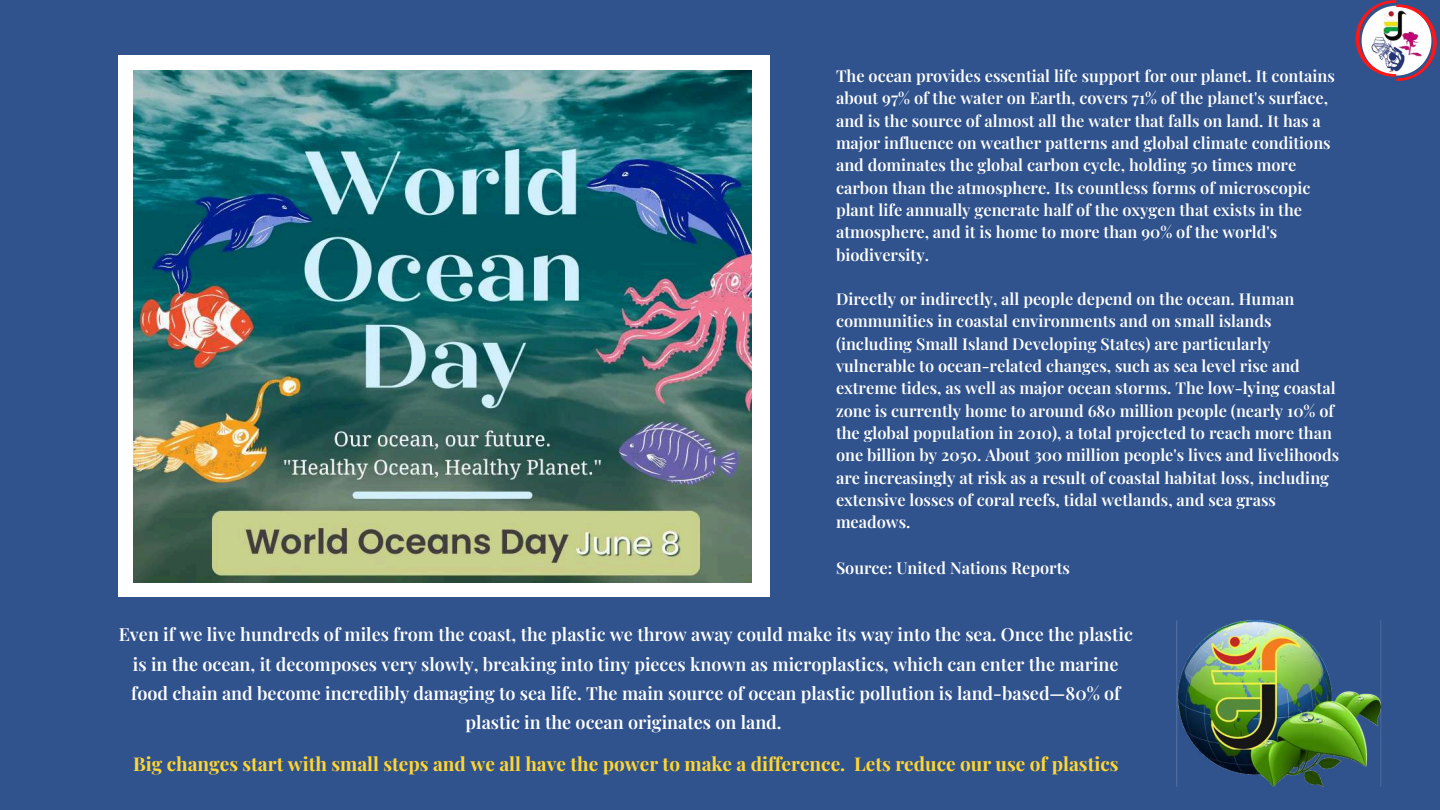
<style>
.page{position:relative;width:1440px;height:810px;background:#30538e}
.page>*{position:absolute;margin:0;border:0;box-sizing:border-box;transform-origin:0 0}
.t1{font:700 19px "Playfair Display";color:#ffd631}
.t2{font:600 18px/29.2px "Playfair Display";color:#fff;text-align:center}
.t3{font:600 16.3px/22.3px "Playfair Display";color:#fff}
</style>
<div class="page">
<div style="left:118px;top:56px;width:652px;height:541px;background:#fff"></div>
<img style="left:134px;top:70px;width:618px;height:513px">
<img style="left:1176px;top:620px;width:206px;height:168px">
<svg style="left:1356px;top:0;width:81px;height:81px"></svg>
<img style="left:1371px;top:8px;width:51px;height:65px">
<p class="t3" style="left:836px;top:64px;width:500px">The ocean provides essential life support for our planet. It contains about 97% of the water on Earth, covers 71% of the planet's surface, and is the source of almost all the water that falls on land. It has a major influence on weather patterns and global climate conditions and dominates the global carbon cycle, holding 50 times more carbon than the atmosphere. Its countless forms of microscopic plant life annually generate half of the oxygen that exists in the atmosphere, and it is home to more than 90% of the world's biodiversity.</p>
<p class="t3" style="left:836px;top:287px;width:505px">Directly or indirectly, all people depend on the ocean. Human communities in coastal environments and on small islands (including Small Island Developing States) are particularly vulnerable to ocean-related changes, such as sea level rise and extreme tides, as well as major ocean storms. The low-lying coastal zone is currently home to around 680 million people (nearly 10% of the global population in 2010), a total projected to reach more than one billion by 2050. About 300 million people's lives and livelihoods are increasingly at risk as a result of coastal habitat loss, including extensive losses of coral reefs, tidal wetlands, and sea grass meadows.</p>
<p class="t3" style="left:836px;top:556px;width:235px">Source: United Nations Reports</p>
<p class="t2" style="left:119px;top:619px;width:1016px">Even if we live hundreds of miles from the coast, the plastic we throw away could make its way into the sea. Once the plastic is in the ocean, it decomposes very slowly, breaking into tiny pieces known as microplastics, which can enter the marine food chain and become incredibly damaging to sea life. The main source of ocean plastic pollution is land-based—80% of plastic in the ocean originates on land.</p>
<p class="t1" style="left:133px;top:751px;width:987px">Big changes start with small steps and we all have the power to make a difference. Lets reduce our use of plastics</p>
</div>
